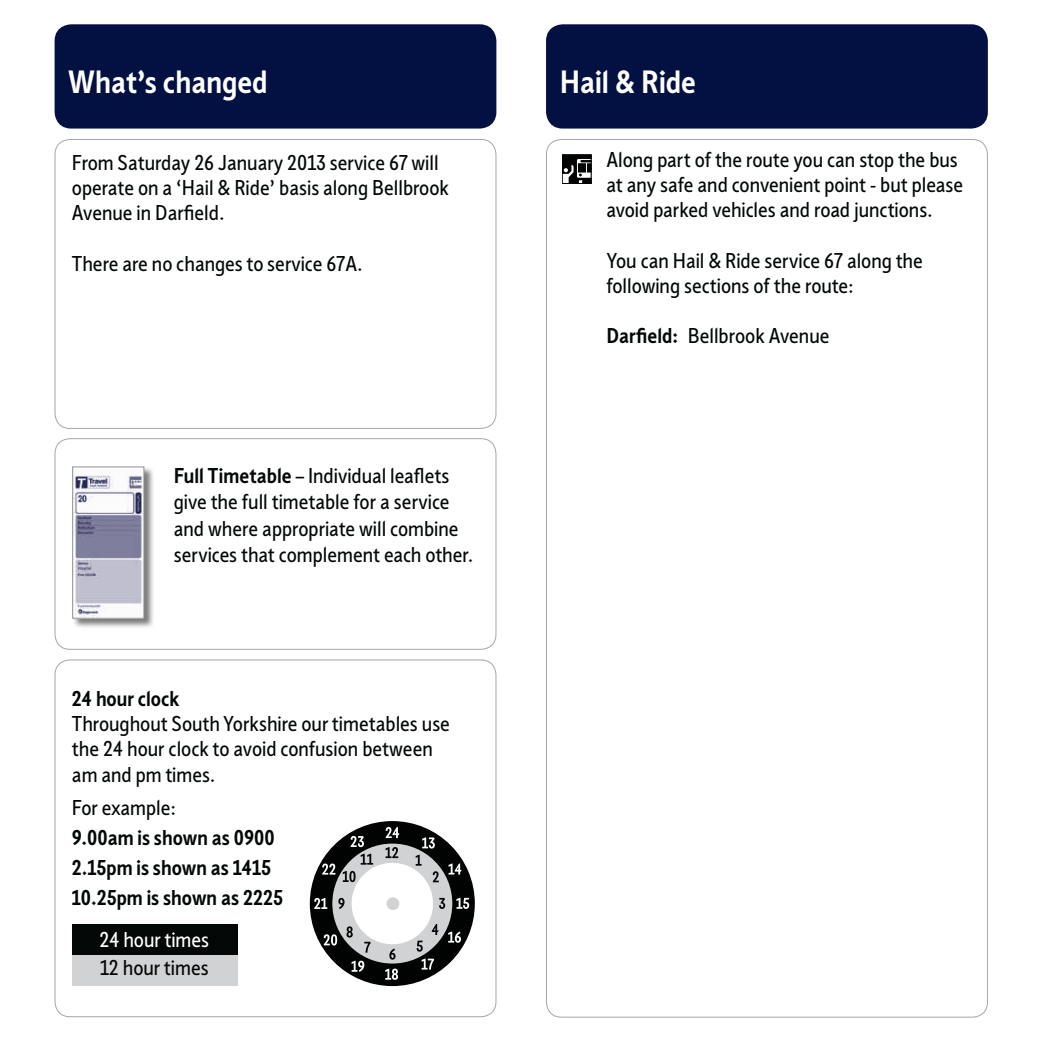
<style>
.page{position:relative;width:1042px;height:1042px;background:#fff}
.page>*{position:absolute;margin:0;border:0;box-sizing:border-box;transform-origin:0 0}
.t1{font:700 31.5px "Sheffield Sans 2";color:#fff}
.t2{font:21px/25.2px "Sheffield Sans 2";color:#030806}
.t3{font:700 21px/30.1px "Sheffield Sans 2";color:#030806}
.t4{font:21px "Sheffield Sans 2";color:#fff}
.s1{font-weight:700}
</style>
<div class="page">
<div style="left:547px;top:26px;width:438px;height:101px;background:#031042;border-radius:15px"></div>
<div style="left:546px;top:24px;width:441px;height:104px;border:4px solid #031042;border-radius:15px"></div>
<svg style="left:562px;top:154px;width:29px;height:30px"></svg>
<div style="left:310px;top:820px;width:164px;height:165px;background:#010202;border-radius:50%"></div>
<div style="left:331px;top:842px;width:122px;height:122px;background:#d1d2d3;border-radius:50%"></div>
<div style="left:329px;top:840px;width:126px;height:126px;border:3px solid #010202;border-radius:50%"></div>
<div style="left:351px;top:862px;width:82px;height:82px;background:#fff;border-radius:50%"></div>
<div style="left:386px;top:897px;width:13px;height:12px;background:#d1d2d3;border-radius:50%"></div>
<svg style="left:385px;top:827px;width:14px;height:10px"></svg>
<svg style="left:385px;top:847px;width:13px;height:10px"></svg>
<svg style="left:422px;top:837px;width:13px;height:11px"></svg>
<svg style="left:415px;top:854px;width:6px;height:11px"></svg>
<svg style="left:432px;top:871px;width:6px;height:11px"></svg>
<svg style="left:448px;top:863px;width:13px;height:11px"></svg>
<svg style="left:456px;top:897px;width:13px;height:11px"></svg>
<svg style="left:439px;top:897px;width:6px;height:11px"></svg>
<svg style="left:448px;top:931px;width:13px;height:11px"></svg>
<svg style="left:421px;top:958px;width:13px;height:11px"></svg>
<svg style="left:385px;top:968px;width:13px;height:11px"></svg>
<svg style="left:351px;top:960px;width:13px;height:11px"></svg>
<svg style="left:324px;top:934px;width:13px;height:11px"></svg>
<svg style="left:314px;top:897px;width:13px;height:11px"></svg>
<svg style="left:322px;top:863px;width:13px;height:11px"></svg>
<svg style="left:350px;top:835px;width:14px;height:12px"></svg>
<svg style="left:389px;top:948px;width:6px;height:11px"></svg>
<svg style="left:416px;top:940px;width:7px;height:11px"></svg>
<svg style="left:431px;top:924px;width:7px;height:10px"></svg>
<svg style="left:364px;top:941px;width:6px;height:11px"></svg>
<svg style="left:346px;top:926px;width:7px;height:11px"></svg>
<svg style="left:338px;top:897px;width:6px;height:11px"></svg>
<svg style="left:342px;top:870px;width:13px;height:11px"></svg>
<svg style="left:360px;top:853px;width:13px;height:11px"></svg>
<div style="left:72px;top:923px;width:166px;height:31px;background:#030806"></div>
<div style="left:72px;top:954px;width:166px;height:31px;background:#d1d2d3"></div>
<div style="left:55px;top:139px;width:441px;height:290px;border:1px solid #a4a6a9;border-radius:15px"></div>
<div style="left:55px;top:438px;width:441px;height:211px;border:1px solid #a4a6a9;border-radius:15px"></div>
<img style="left:72px;top:466px;width:81px;height:161px">
<img style="left:74px;top:469px;width:68px;height:147px">
<div style="left:72px;top:466px;width:72px;height:152px;border:1px solid #8f9294"></div>
<div style="left:56px;top:26px;width:438px;height:101px;background:#031042;border-radius:15px"></div>
<div style="left:55px;top:24px;width:441px;height:104px;border:4px solid #031042;border-radius:15px"></div>
<h1 class="t1" style="left:68px;top:70px;width:201px">What’s changed</h1>
<p class="t2" style="left:72px;top:152px;width:378px">From Saturday 26 January 2013 service 67 will operate on a ‘Hail &amp; Ride’ basis along Bellbrook<br>Avenue in Darfield.</p>
<p class="t2" style="left:72px;top:253px;width:292px">There are no changes to service 67A.</p>
<p class="t2" style="left:174px;top:464px;width:301px;line-height:26.2px"><span class="s1">Full Timetable</span> – Individual leaflets give the full timetable for a service and where appropriate will combine services that complement each other.</p>
<p class="t3" style="left:72px;top:685px;width:109px">24 hour clock</p>
<p class="t2" style="left:72px;top:713px;width:379px">Throughout South Yorkshire our timetables use the 24 hour clock to avoid confusion between am and pm times.</p>
<p class="t2" style="left:72px;top:796px;width:106px">For example:</p>
<p class="t3" style="left:72px;top:824px;width:212px">9.00am is shown as 0900<br>2.15pm is shown as 1415<br>10.25pm is shown as 2225</p>
<p class="t4" style="left:99px;top:931px;width:111px">24 hour times</p>
<p class="t2" style="left:100px;top:956px;width:110px">12 hour times</p>
<h1 class="t1" style="left:559px;top:70px;width:138px">Hail &amp; Ride</h1>
<p class="t2" style="left:606px;top:149px;width:358px">Along part of the route you can stop the bus at any safe and convenient point - but please avoid parked vehicles and road junctions.</p>
<p class="t2" style="left:606px;top:250px;width:318px">You can Hail &amp; Ride service 67 along the following sections of the route:</p>
<p class="t2" style="left:606px;top:325px;width:224px"><span class="s1">Darfield:</span> Bellbrook Avenue</p>
</div>
